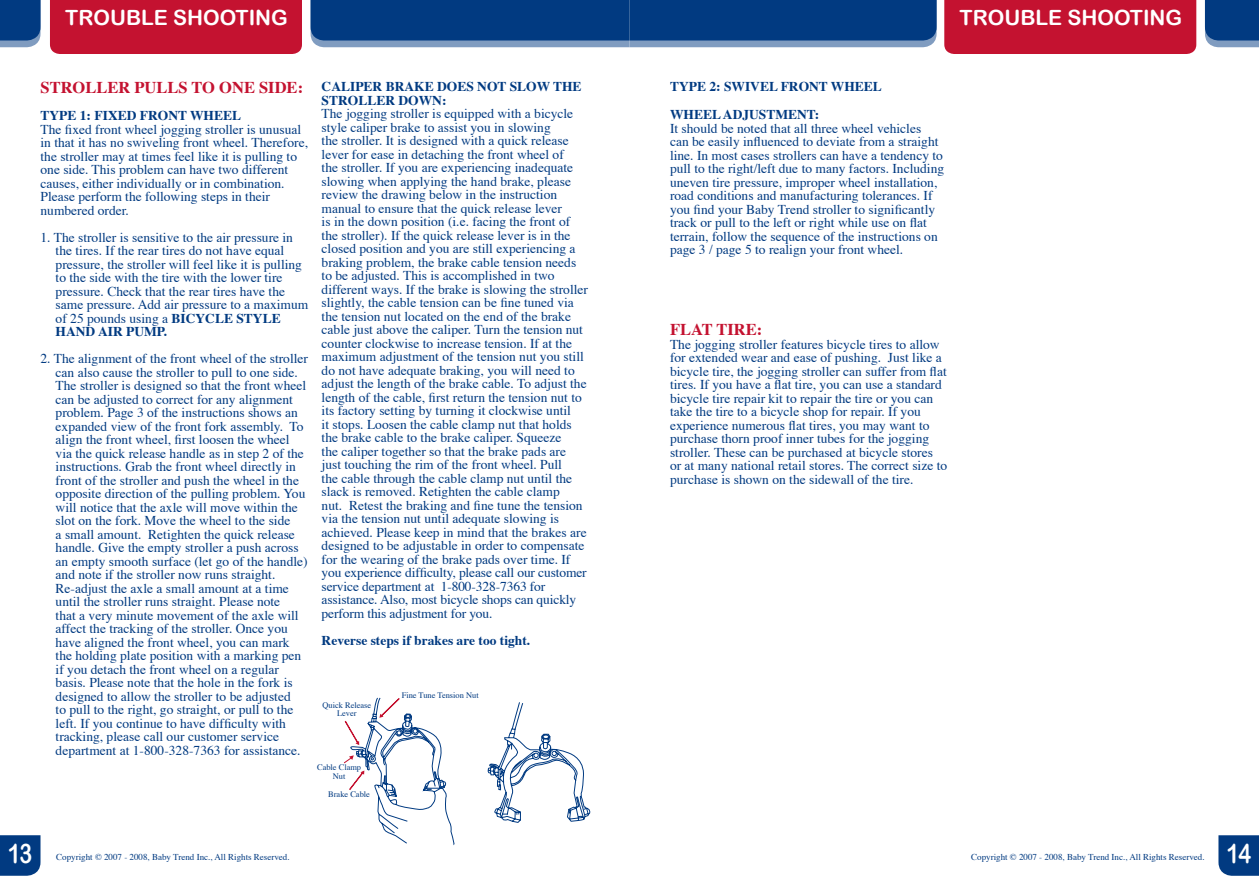
<style>
.page{position:relative;width:1259px;height:893px;background:#fff}
.page>*{position:absolute;margin:0;border:0;box-sizing:border-box;transform-origin:0 0}
.t1{font:27px "Arial Rounded MT Bold";color:#fff;scale:.8 1}
.t2{font:21px "Arial Rounded MT Bold";color:#fff}
.t3{font:700 16.5px "Times";color:#c41230}
.t4{font:13.5px/13.5px "Times";color:#013a81}
.t5{font:700 13.5px/13.5px "Times";color:#013a81}
.t6{font:9px "Times";color:#013a81}
.t7{font:8.4px/8.4px "Times";color:#013a81;text-align:center}
.s1{font-weight:700}
</style>
<div class="page">
<div style="left:50px;top:0;width:252px;height:54px;background:#c41230"></div>
<svg style="left:0;top:0;width:40px;height:47px;background:#164a8b"></svg>
<div style="left:0;top:835px;width:40px;height:41px;background:#013a81"></div>
<div style="left:944px;top:0;width:252px;height:54px;background:#c41230"></div>
<svg style="left:310px;top:0;width:626px;height:47px;background:#13488a"></svg>
<svg style="left:1205px;top:0;width:54px;height:47px;background:#164a8b"></svg>
<svg style="left:1218px;top:835px;width:41px;height:41px;background:#0c4286"></svg>
<svg style="left:344px;top:697px;width:246px;height:148px"></svg>
<h2 class="t2" style="left:65px;top:5px;width:224px">TROUBLE SHOOTING</h2>
<p class="t3" style="left:40px;top:72px;width:264px">STROLLER PULLS TO ONE SIDE:</p>
<p class="t5" style="left:40px;top:108px;width:202px">TYPE 1: FIXED FRONT WHEEL</p>
<p class="t4" style="left:40px;top:121px;width:269px">The fixed front wheel jogging stroller is unusual in that it has no swiveling front wheel. Therefore, the stroller may at times feel like it is pulling to one side. This problem can have two different causes, either individually or in combination.<br>Please perform the following steps in their numbered order.</p>
<p class="t4" style="left:56px;top:229px;width:254px;text-indent:-15px">1. The stroller is sensitive to the air pressure in the tires. If the rear tires do not have equal pressure, the stroller will feel like it is pulling to the side with the tire with the lower tire pressure. Check that the rear tires have the same pressure. Add air pressure to a maximum of 25 pounds using a <span class="s1">BICYCLE STYLE HAND AIR PUMP.</span></p>
<p class="t4" style="left:56px;top:351px;width:254px;text-indent:-15px">2. The alignment of the front wheel of the stroller can also cause the stroller to pull to one side.<br>The stroller is designed so that the front wheel can be adjusted to correct for any alignment problem. Page 3 of the instructions shows an expanded view of the front fork assembly. To align the front wheel, first loosen the wheel via the quick release handle as in step 2 of the instructions. Grab the front wheel directly in front of the stroller and push the wheel in the opposite direction of the pulling problem. You will notice that the axle will move within the slot on the fork. Move the wheel to the side<br>a small amount. Retighten the quick release handle. Give the empty stroller a push across an empty smooth surface (let go of the handle) and note if the stroller now runs straight.<br>Re-adjust the axle a small amount at a time until the stroller runs straight. Please note<br>that a very minute movement of the axle will affect the tracking of the stroller. Once you have aligned the front wheel, you can mark the holding plate position with a marking pen if you detach the front wheel on a regular basis. Please note that the hole in the fork is designed to allow the stroller to be adjusted<br>to pull to the right, go straight, or pull to the left. If you continue to have difficulty with tracking, please call our customer service department at 1-800-328-7363 for assistance.</p>
<p class="t5" style="left:322px;top:78px;width:261px">CALIPER BRAKE DOES NOT SLOW THE<br>STROLLER DOWN:</p>
<p class="t4" style="left:322px;top:106px;width:268px">The jogging stroller is equipped with a bicycle style caliper brake to assist you in slowing<br>the stroller. It is designed with a quick release lever for ease in detaching the front wheel of<br>the stroller. If you are experiencing inadequate slowing when applying the hand brake, please review the drawing below in the instruction manual to ensure that the quick release lever<br>is in the down position (i.e. facing the front of the stroller). If the quick release lever is in the closed position and you are still experiencing a braking problem, the brake cable tension needs to be adjusted. This is accomplished in two different ways. If the brake is slowing the stroller slightly, the cable tension can be fine tuned via the tension nut located on the end of the brake cable just above the caliper. Turn the tension nut counter clockwise to increase tension. If at the maximum adjustment of the tension nut you still do not have adequate braking, you will need to adjust the length of the brake cable. To adjust the length of the cable, first return the tension nut to its factory setting by turning it clockwise until<br>it stops. Loosen the cable clamp nut that holds the brake cable to the brake caliper. Squeeze<br>the caliper together so that the brake pads are just touching the rim of the front wheel. Pull<br>the cable through the cable clamp nut until the slack is removed. Retighten the cable clamp<br>nut. Retest the braking and fine tune the tension via the tension nut until adequate slowing is achieved. Please keep in mind that the brakes are designed to be adjustable in order to compensate for the wearing of the brake pads over time. If you experience difficulty, please call our customer service department at 1-800-328-7363 for assistance. Also, most bicycle shops can quickly perform this adjustment for you.</p>
<p class="t5" style="left:322px;top:632px;width:210px">Reverse steps if brakes are too tight.</p>
<p class="t7" style="left:322px;top:700px;width:50px">Quick Release<br>Lever</p>
<p class="t7" style="left:317px;top:763px;width:46px">Cable Clamp<br>Nut</p>
<p class="t7" style="left:328px;top:789px;width:43px">Brake Cable</p>
<p class="t7" style="left:402px;top:690px;width:78px">Fine Tune Tension Nut</p>
<h2 class="t2" style="left:959px;top:5px;width:224px">TROUBLE SHOOTING</h2>
<p class="t5" style="left:670px;top:71px;width:213px;line-height:28.2px">TYPE 2: SWIVEL FRONT WHEEL<br>WHEEL ADJUSTMENT:</p>
<p class="t4" style="left:670px;top:120px;width:276px">It should be noted that all three wheel vehicles<br>can be easily influenced to deviate from a straight line. In most cases strollers can have a tendency to pull to the right/left due to many factors. Including uneven tire pressure, improper wheel installation, road conditions and manufacturing tolerances. If you find your Baby Trend stroller to significantly track or pull to the left or right while use on flat terrain, follow the sequence of the instructions on page 3 / page 5 to realign your front wheel.</p>
<p class="t3" style="left:670px;top:314px;width:94px">FLAT TIRE:</p>
<p class="t4" style="left:670px;top:336px;width:279px">The jogging stroller features bicycle tires to allow for extended wear and ease of pushing. Just like a bicycle tire, the jogging stroller can suffer from flat tires. If you have a flat tire, you can use a standard bicycle tire repair kit to repair the tire or you can take the tire to a bicycle shop for repair. If you experience numerous flat tires, you may want to purchase thorn proof inner tubes for the jogging stroller. These can be purchased at bicycle stores or at many national retail stores. The correct size to purchase is shown on the sidewall of the tire.</p>
<h1 class="t1" style="left:8px;top:838px;width:32px">13</h1>
<h1 class="t1" style="left:1226px;top:838px;width:32px">14</h1>
<p class="t6" style="left:56px;top:848px;width:235px">Copyright © 2007 - 2008, Baby Trend Inc., All Rights Reserved.</p>
<p class="t6" style="left:971px;top:848px;width:235px">Copyright © 2007 - 2008, Baby Trend Inc., All Rights Reserved.</p>
</div>
